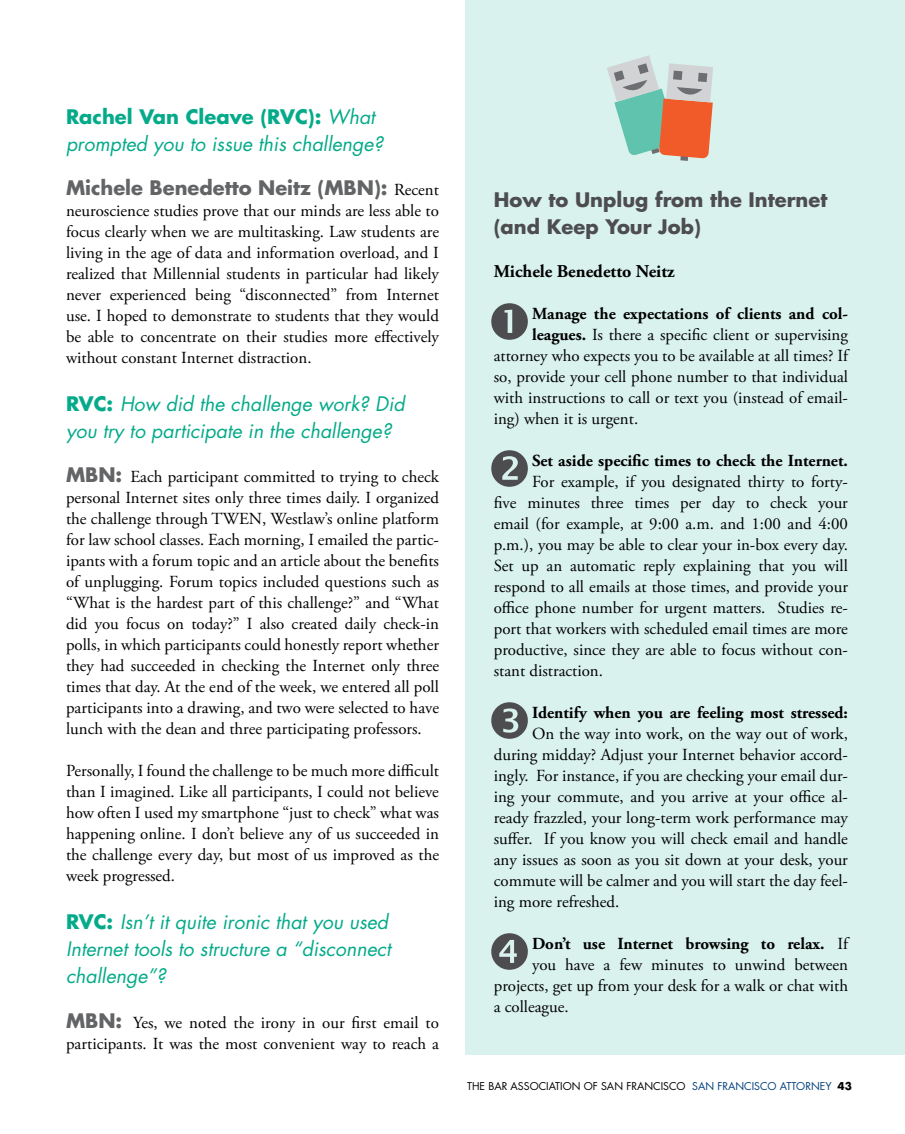
<style>
.page{position:relative;width:905px;height:1134px;background:#fff}
.page>*{position:absolute;margin:0;border:0;box-sizing:border-box;transform-origin:0 0}
.t1{font:italic 19.5px/27px "Futura";color:#04aa89}
.t2{font:700 19.5px/27px "Futura";color:#4d4d4f}
.t3{font:700 19.5px "Futura";color:#636466}
.t4{font:700 18px "Adobe Garamond Pro";color:#000}
.t5{font:16.8px/21px "Adobe Garamond Pro";color:#000;text-align:justify}
.t6{font:700 16.8px "Adobe Garamond Pro";color:#000}
.t7{font:10.5px "Futura Std";color:#000}
.s1{font-weight:700;font-style:normal}
.s2{font-family:"Adobe Garamond Pro";font-weight:400;font-size:16.8px;color:#000}
.s3{font-family:"Futura";font-weight:700;font-size:19.5px;color:#636466}
.s4{font-weight:700}
.s5{font-weight:400}
.s6{font-family:"Futura"}
.s7{color:#00407a}
</style>
<div class="page">
<div style="left:465px;top:0;width:439px;height:1055px;background:#d9f2ed"></div>
<svg style="left:607px;top:55px;width:106px;height:106px"></svg>
<p class="t1" style="left:66px;top:103px;width:319px"><span class="s1">Rachel Van Cleave (RVC):</span> What prompted you to issue this challenge?</p>
<p class="t3" style="left:66px;top:174px;width:374px">Michele Benedetto Neitz (MBN): <span class="s2">Recent</span></p>
<p class="t5" style="left:66px;top:201px;width:374px">neuroscience studies prove that our minds are less able to focus clearly when we are multitasking. Law students are living in the age of data and information overload, and I realized that Millennial students in particular had likely never experienced being “disconnected” from Internet use. I hoped to demonstrate to students that they would be able to concentrate on their studies more effectively without constant Internet distraction.</p>
<p class="t1" style="left:66px;top:390px;width:340px"><span class="s1">RVC:</span> How did the challenge work? Did you try to participate in the challenge?</p>
<p class="t5" style="left:66px;top:467px;width:374px"><span class="s3">MBN:</span> Each participant committed to trying to check personal Internet sites only three times daily. I organized the challenge through TWEN, Westlaw’s online platform for law school classes. Each morning, I emailed the partic&shy;ipants with a forum topic and an article about the benefits of unplugging. Forum topics included questions such as “What is the hardest part of this challenge?” and “What did you focus on today?” I also created daily check-in polls, in which participants could honestly report whether they had succeeded in checking the Internet only three times that day. At the end of the week, we entered all poll participants into a drawing, and two were selected to have lunch with the dean and three participating professors.</p>
<p class="t5" style="left:66px;top:761px;width:374px">Personally, I found the challenge to be much more difficult than I imagined. Like all participants, I could not believe how often I used my smartphone “just to check” what was happening online. I don’t believe any of us succeeded in the challenge every day, but most of us improved as the week progressed.</p>
<p class="t1" style="left:66px;top:909px;width:326px"><span class="s1">RVC:</span> Isn’t it quite ironic that you used<br>Internet tools to structure a “disconnect challenge”?</p>
<p class="t5" style="left:66px;top:1013px;width:374px"><span class="s3">MBN:</span> Yes, we noted the irony in our first email to participants. It was the most convenient way to reach a</p>
<p class="t2" style="left:494px;top:185px;width:335px">How to Unplug from the Internet (and Keep Your Job)</p>
<p class="t4" style="left:494px;top:261px;width:182px">Michele Benedetto Neitz</p>
<p class="t6" style="left:532px;top:304px;width:317px">Manage the expectations of clients and col-</p>
<p class="t5" style="left:532px;top:325px;width:317px"><span class="s4">leagues.</span> Is there a specific client or supervising</p>
<p class="t5" style="left:494px;top:346px;width:356px">attorney who expects you to be available at all times? If</p>
<p class="t5" style="left:494px;top:367px;width:356px">so, provide your cell phone number to that individual</p>
<p class="t5" style="left:494px;top:388px;width:356px">with instructions to call or text you (instead of email-</p>
<p class="t5" style="left:494px;top:409px;width:146px">ing) when it is urgent.</p>
<p class="t6" style="left:532px;top:451px;width:317px">Set aside specific times to check the Internet.</p>
<p class="t5" style="left:494px;top:472px;width:356px;text-indent:38px">For example, if you designated thirty to forty&shy;five minutes three times per day to check your email (for example, at 9:00 a.m. and 1:00 and 4:00 p.m.), you may be able to clear your in-box every day.<br>Set up an automatic reply explaining that you will respond to all emails at those times, and provide your office phone number for urgent matters. Studies re&shy;port that workers with scheduled email times are more productive, since they are able to focus without con&shy;stant distraction.</p>
<p class="t6" style="left:532px;top:703px;width:317px">Identify when you are feeling most stressed:</p>
<p class="t5" style="left:494px;top:724px;width:356px;text-indent:38px">On the way into work, on the way out of work, during midday? Adjust your Internet behavior accord&shy;ingly. For instance, if you are checking your email dur&shy;ing your commute, and you arrive at your office al&shy;ready frazzled, your long-term work performance may suffer. If you know you will check email and handle any issues as soon as you sit down at your desk, your commute will be calmer and you will start the day feel&shy;ing more refreshed.</p>
<p class="t6" style="left:532px;top:934px;width:317px">Don’t use Internet browsing to relax. <span class="s5">If</span></p>
<p class="t5" style="left:532px;top:955px;width:317px">you have a few minutes to unwind between</p>
<p class="t5" style="left:494px;top:976px;width:356px">projects, get up from your desk for a walk or chat with</p>
<p class="t5" style="left:494px;top:997px;width:76px">a colleague.</p>
<p class="t7" style="left:467px;top:1080px;width:386px"><span class="s6">T</span>HE BAR ASSOCIATION OF SAN FRANCISCO <span class="s7">SAN FRANCISCO ATTORNEY</span> <span class="s4">43</span></p>
</div>
